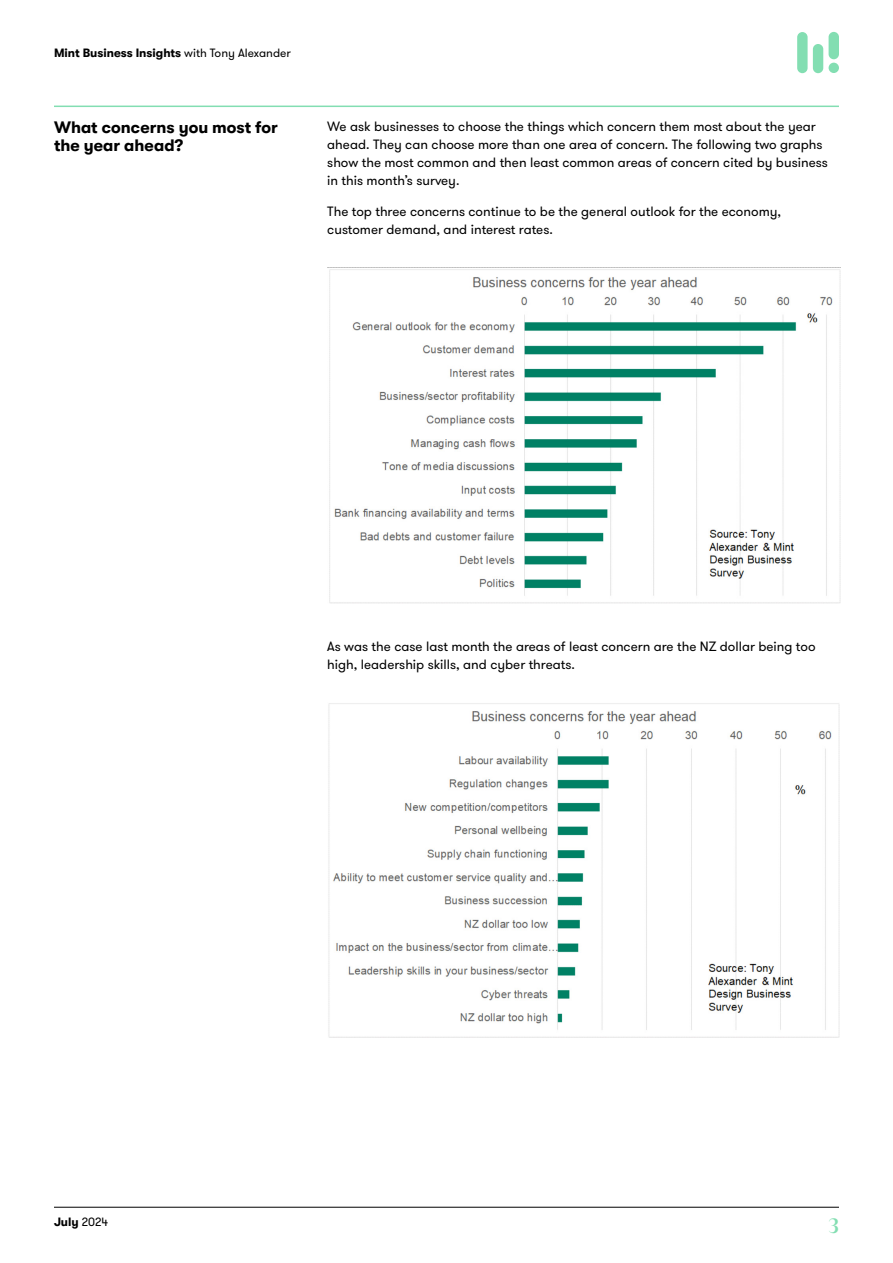
<style>
.page{position:relative;width:893px;height:1263px;background:#fff}
.page>*{position:absolute;margin:0;border:0;box-sizing:border-box;transform-origin:0 0}
.t1{font:500 21px "GT Super Display";color:#83deb2}
.t2{font:700 16.5px/18px "GT Walsheim";color:#000}
.t3{font:13.5px/18px "GT Walsheim";color:#000}
.t4{font:700 12px "GT Walsheim";color:#000}
.s1{font-weight:400}
</style>
<div class="page">
<hr style="left:54px;top:1207px;width:785px;height:1px;background:#000">
<div style="left:797px;top:32px;width:11px;height:41px;background:#83deb2;border-radius:5px"></div>
<div style="left:813px;top:44px;width:10px;height:29px;background:#83deb2;border-radius:5px"></div>
<div style="left:829px;top:32px;width:10px;height:27px;background:#83deb2;border-radius:5px"></div>
<div style="left:829px;top:63px;width:10px;height:10px;background:#83deb2;border-radius:50%"></div>
<img style="left:327px;top:267px;width:513px;height:336px">
<img style="left:328px;top:703px;width:512px;height:335px">
<hr style="left:54px;top:106px;width:785px;height:1px;background:#83deb2">
<p class="t4" style="left:54px;top:46px;width:238px">Mint Business Insights <span class="s1">with Tony Alexander</span></p>
<p class="t2" style="left:54px;top:118px;width:225px">What concerns you most for the year ahead?</p>
<p class="t3" style="left:327px;top:118px;width:502px">We ask businesses to choose the things which concern them most about the year ahead. They can choose more than one area of concern. The following two graphs show the most common and then least common areas of concern cited by business in this month’s survey.</p>
<p class="t3" style="left:327px;top:203px;width:455px">The top three concerns continue to be the general outlook for the economy, customer demand, and interest rates.</p>
<p class="t3" style="left:327px;top:637px;width:490px">As was the case last month the areas of least concern are the NZ dollar being too high, leadership skills, and cyber threats.</p>
<p class="t4" style="left:54px;top:1215px;width:56px">July <span class="s1">2024</span></p>
<h1 class="t1" style="left:828px;top:1211px;width:12px">3</h1>
</div>
